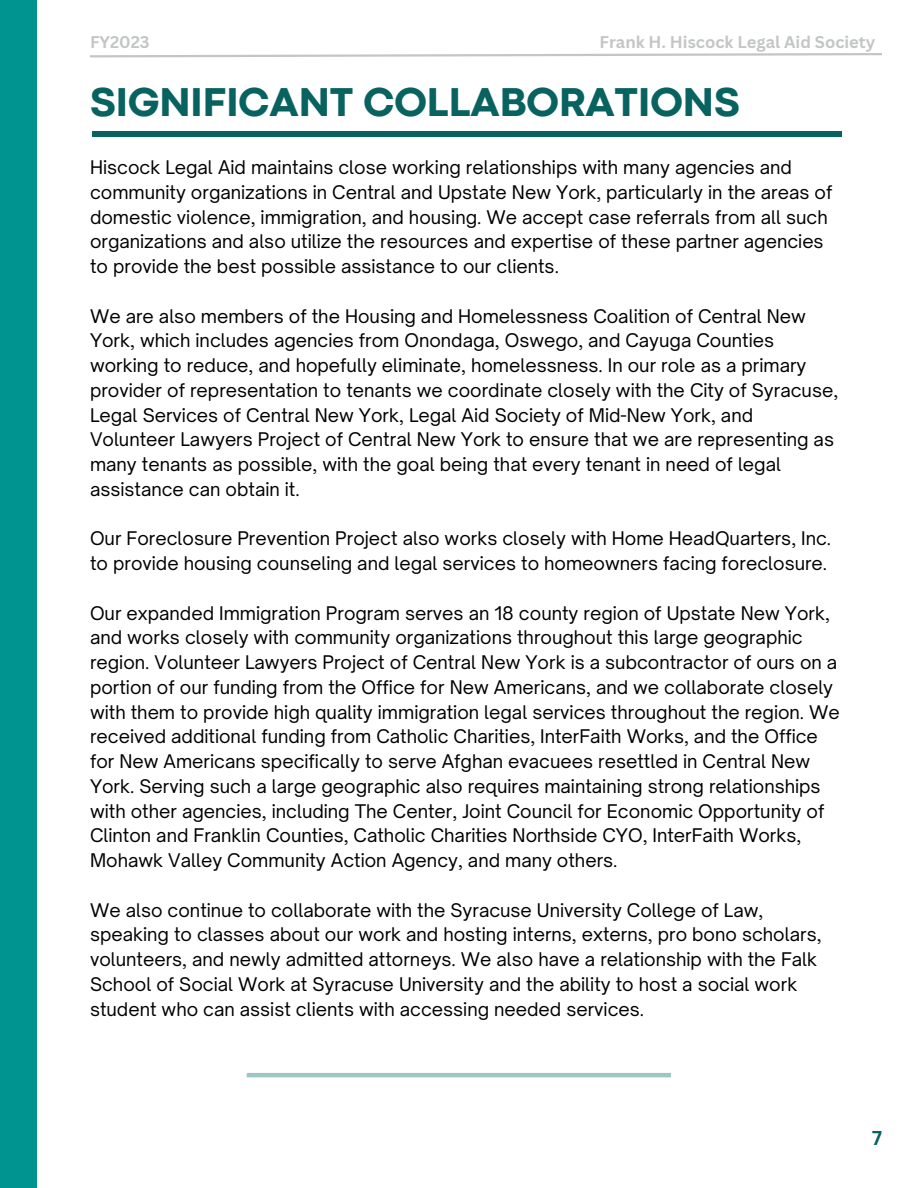
<style>
.page{position:relative;width:918px;height:1188px;background:#fff}
.page>*{position:absolute;margin:0;border:0;box-sizing:border-box;transform-origin:0 0}
.t1{font:800 42px "Codec Pro";color:#08625f}
.t2{font:700 19.5px "Canva Sans";color:#08625f}
.t3{font:18px/24.8px "Open Sauce One";color:#000}
.t4{font:700 16.5px "Canva Sans";color:#c3c5c6}
</style>
<div class="page">
<div style="left:0;top:0;width:37px;height:1188px;background:#009490"></div>
<div style="left:92px;top:131px;width:750px;height:5px;background:#08625f"></div>
<svg style="left:90px;top:53px;width:792px;height:5px"></svg>
<hr style="left:247px;top:1073px;width:424px;height:4px;background:#9dc6c5">
<p class="t4" style="left:90px;top:31px;width:61px">FY2023</p>
<p class="t4" style="left:599px;top:31px;width:277px">Frank H. Hiscock Legal Aid Society</p>
<p class="t1" style="left:90px;top:87px;width:651px">SIGNIFICANT COLLABORATIONS</p>
<p class="t3" style="left:90px;top:155px;width:744px">Hiscock Legal Aid maintains close working relationships with many agencies and community organizations in Central and Upstate New York, particularly in the areas of domestic violence, immigration, and housing. We accept case referrals from all such organizations and also utilize the resources and expertise of these partner agencies to provide the best possible assistance to our clients.</p>
<p class="t3" style="left:90px;top:303px;width:750px">We are also members of the Housing and Homelessness Coalition of Central New York, which includes agencies from Onondaga, Oswego, and Cayuga Counties working to reduce, and hopefully eliminate, homelessness. In our role as a primary provider of representation to tenants we coordinate closely with the City of Syracuse, Legal Services of Central New York, Legal Aid Society of Mid-New York, and Volunteer Lawyers Project of Central New York to ensure that we are representing as many tenants as possible, with the goal being that every tenant in need of legal assistance can obtain it.</p>
<p class="t3" style="left:90px;top:526px;width:743px">Our Foreclosure Prevention Project also works closely with Home HeadQuarters, Inc. to provide housing counseling and legal services to homeowners facing foreclosure.</p>
<p class="t3" style="left:90px;top:600px;width:751px">Our expanded Immigration Program serves an 18 county region of Upstate New York, and works closely with community organizations throughout this large geographic region. Volunteer Lawyers Project of Central New York is a subcontractor of ours on a portion of our funding from the Office for New Americans, and we collaborate closely with them to provide high quality immigration legal services throughout the region. We received additional funding from Catholic Charities, InterFaith Works, and the Office for New Americans specifically to serve Afghan evacuees resettled in Central New York. Serving such a large geographic also requires maintaining strong relationships with other agencies, including The Center, Joint Council for Economic Opportunity of Clinton and Franklin Counties, Catholic Charities Northside CYO, InterFaith Works, Mohawk Valley Community Action Agency, and many others.</p>
<p class="t3" style="left:90px;top:897px;width:733px">We also continue to collaborate with the Syracuse University College of Law, speaking to classes about our work and hosting interns, externs, pro bono scholars, volunteers, and newly admitted attorneys. We also have a relationship with the Falk School of Social Work at Syracuse University and the ability to host a social work student who can assist clients with accessing needed services.</p>
<p class="t2" style="left:872px;top:1124px;width:11px">7</p>
</div>
